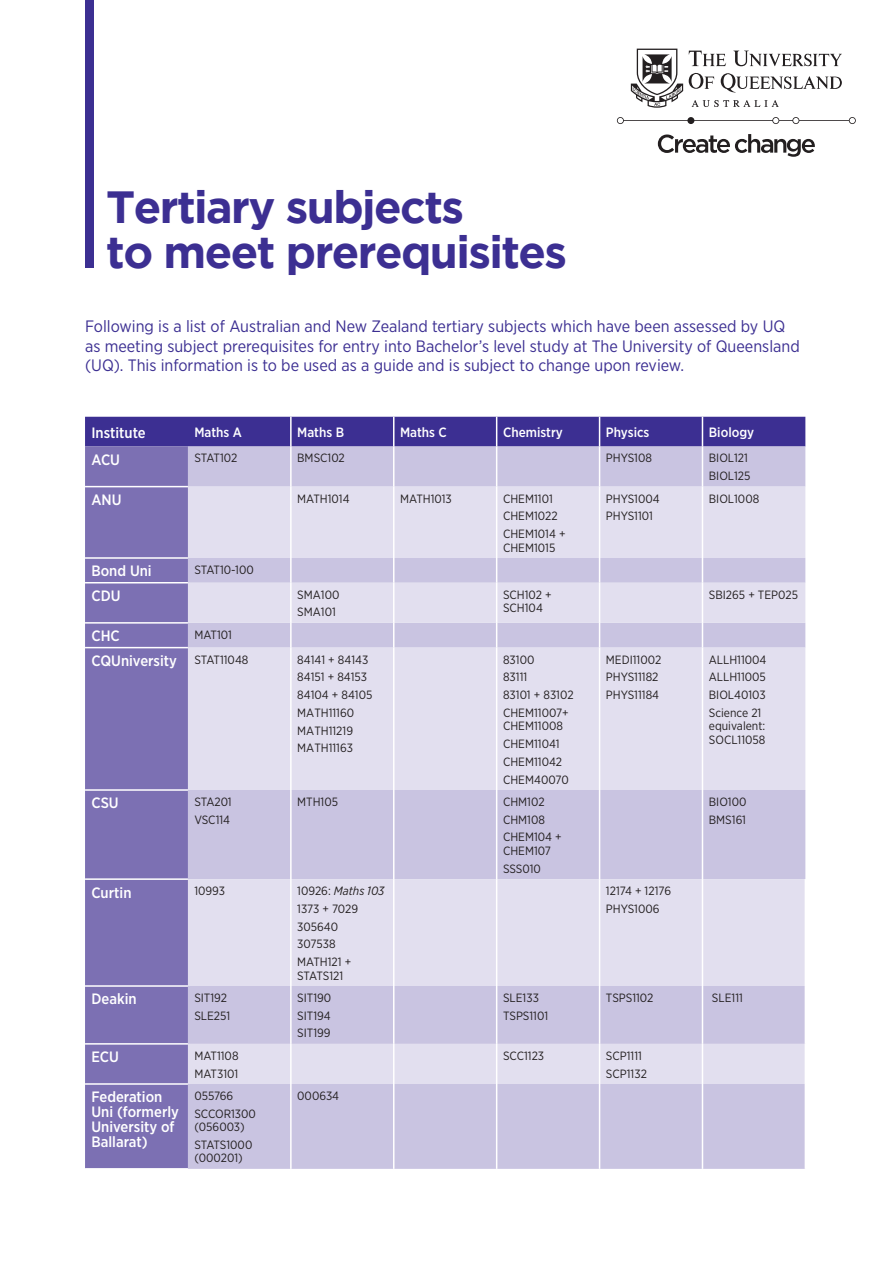
<style>
.page{position:relative;width:893px;height:1263px;background:#fff}
.page>*{position:absolute;margin:0;border:0;box-sizing:border-box;transform-origin:0 0}
.t1{font:700 45px/45px "Gotham";letter-spacing:-.035em;color:#3c2f92}
.t2{font:16.5px/19.5px "Gotham Narrow";color:#3c2f92}
.t3{font:500 15px/15px "Gotham Narrow";color:#fff}
.t4{font:500 13.5px "Gotham Narrow";color:#fff}
.t5{font:12px/17.7px "Gotham Narrow";color:#231f20}
.s1{font-style:italic}
</style>
<div class="page">
<svg style="left:658px;top:134px;width:157px;height:23px"></svg>
<svg style="left:617px;top:117px;width:239px;height:7px"></svg>
<svg style="left:631px;top:49px;width:52px;height:59px"></svg>
<svg style="left:692px;top:100px;width:87px;height:7px"></svg>
<svg style="left:689px;top:51px;width:37px;height:15px"></svg>
<svg style="left:734px;top:51px;width:108px;height:15px"></svg>
<svg style="left:689px;top:73px;width:25px;height:16px"></svg>
<svg style="left:721px;top:73px;width:121px;height:19px"></svg>
<div style="left:85px;top:0;width:9px;height:268px;background:#3c2f92"></div>
<div style="left:85px;top:446px;width:103px;height:722px;background:#7c70b3"></div>
<div style="left:188px;top:446px;width:617px;height:723px;background:#c9c4e1"></div>
<svg style="left:188px;top:487px;width:617px;height:597px;background:#d9d6ea"></svg>
<hr style="left:85px;top:486px;width:103px;height:1px;background:#fff">
<hr style="left:85px;top:557px;width:103px;height:2px;background:#fff">
<hr style="left:85px;top:582px;width:103px;height:1px;background:#fff">
<hr style="left:85px;top:622px;width:103px;height:2px;background:#fff">
<hr style="left:85px;top:647px;width:103px;height:1px;background:#fff">
<hr style="left:85px;top:789px;width:103px;height:2px;background:#fff">
<hr style="left:85px;top:878px;width:103px;height:2px;background:#fff">
<hr style="left:85px;top:985px;width:103px;height:2px;background:#fff">
<hr style="left:85px;top:1043px;width:103px;height:1px;background:#fff">
<hr style="left:85px;top:1083px;width:103px;height:2px;background:#fff">
<div style="left:85px;top:417px;width:720px;height:29px;background:#3c2f92"></div>
<hr style="left:290px;top:446px;width:2px;height:41px;background:#fff">
<hr style="left:393px;top:446px;width:1px;height:41px;background:#fff">
<hr style="left:496px;top:446px;width:1px;height:41px;background:#fff">
<hr style="left:599px;top:446px;width:1px;height:41px;background:#fff">
<hr style="left:702px;top:446px;width:1px;height:41px;background:#fff">
<hr style="left:290px;top:487px;width:2px;height:71px;background:#fff">
<hr style="left:393px;top:487px;width:1px;height:71px;background:#fff">
<hr style="left:496px;top:487px;width:1px;height:71px;background:#fff">
<hr style="left:599px;top:487px;width:1px;height:71px;background:#fff">
<hr style="left:702px;top:487px;width:1px;height:71px;background:#fff">
<hr style="left:290px;top:558px;width:2px;height:25px;background:#fff">
<svg style="left:393px;top:558px;width:1px;height:25px"></svg>
<svg style="left:496px;top:558px;width:1px;height:25px"></svg>
<svg style="left:599px;top:558px;width:1px;height:25px"></svg>
<svg style="left:702px;top:558px;width:1px;height:25px"></svg>
<hr style="left:290px;top:583px;width:2px;height:40px;background:#fff">
<hr style="left:393px;top:583px;width:1px;height:40px;background:#fff">
<hr style="left:496px;top:583px;width:1px;height:40px;background:#fff">
<hr style="left:599px;top:583px;width:1px;height:40px;background:#fff">
<hr style="left:702px;top:583px;width:1px;height:40px;background:#fff">
<hr style="left:290px;top:623px;width:2px;height:25px;background:#fff">
<svg style="left:393px;top:623px;width:1px;height:25px"></svg>
<svg style="left:496px;top:623px;width:1px;height:25px"></svg>
<svg style="left:599px;top:623px;width:1px;height:25px"></svg>
<svg style="left:702px;top:623px;width:1px;height:25px"></svg>
<hr style="left:290px;top:648px;width:2px;height:142px;background:#fff">
<hr style="left:393px;top:648px;width:1px;height:142px;background:#fff">
<hr style="left:496px;top:648px;width:1px;height:142px;background:#fff">
<hr style="left:599px;top:648px;width:1px;height:142px;background:#fff">
<hr style="left:702px;top:648px;width:1px;height:142px;background:#fff">
<hr style="left:290px;top:790px;width:2px;height:89px;background:#fff">
<hr style="left:393px;top:790px;width:1px;height:89px;background:#fff">
<hr style="left:496px;top:790px;width:1px;height:89px;background:#fff">
<hr style="left:599px;top:790px;width:1px;height:89px;background:#fff">
<hr style="left:702px;top:790px;width:1px;height:89px;background:#fff">
<hr style="left:290px;top:879px;width:2px;height:107px;background:#fff">
<hr style="left:393px;top:879px;width:1px;height:107px;background:#fff">
<hr style="left:496px;top:879px;width:1px;height:107px;background:#fff">
<hr style="left:599px;top:879px;width:1px;height:107px;background:#fff">
<hr style="left:702px;top:879px;width:1px;height:107px;background:#fff">
<hr style="left:290px;top:986px;width:2px;height:58px;background:#fff">
<hr style="left:393px;top:986px;width:1px;height:58px;background:#fff">
<hr style="left:496px;top:986px;width:1px;height:58px;background:#fff">
<hr style="left:599px;top:986px;width:1px;height:58px;background:#fff">
<hr style="left:702px;top:986px;width:1px;height:58px;background:#fff">
<hr style="left:290px;top:1044px;width:2px;height:40px;background:#fff">
<hr style="left:393px;top:1044px;width:1px;height:40px;background:#fff">
<hr style="left:496px;top:1044px;width:1px;height:40px;background:#fff">
<hr style="left:599px;top:1044px;width:1px;height:40px;background:#fff">
<hr style="left:702px;top:1044px;width:1px;height:40px;background:#fff">
<hr style="left:290px;top:1084px;width:2px;height:85px;background:#fff">
<hr style="left:393px;top:1084px;width:1px;height:85px;background:#fff">
<hr style="left:496px;top:1084px;width:1px;height:85px;background:#fff">
<hr style="left:599px;top:1084px;width:1px;height:85px;background:#fff">
<hr style="left:702px;top:1084px;width:1px;height:85px;background:#fff">
<h1 class="t1" style="left:106px;top:183px;width:462px">Tertiary subjects<br>to meet prerequisites</h1>
<p class="t2" style="left:85px;top:316px;width:716px">Following is a list of Australian and New Zealand tertiary subjects which have been assessed by UQ as meeting subject prerequisites for entry into Bachelor’s level study at The University of Queensland (UQ). This information is to be used as a guide and is subject to change upon review.</p>
<p class="t3" style="left:91px;top:425px;width:56px">Institute</p>
<p class="t4" style="left:194px;top:424px;width:49px">Maths A</p>
<p class="t4" style="left:297px;top:424px;width:48px">Maths B</p>
<p class="t4" style="left:400px;top:424px;width:48px">Maths C</p>
<p class="t4" style="left:503px;top:424px;width:61px">Chemistry</p>
<p class="t4" style="left:606px;top:424px;width:45px">Physics</p>
<p class="t4" style="left:709px;top:424px;width:47px">Biology</p>
<p class="t3" style="left:91px;top:452px;width:30px">ACU</p>
<p class="t5" style="left:194px;top:449px;width:45px">STAT102</p>
<p class="t5" style="left:297px;top:449px;width:49px">BMSC102</p>
<p class="t5" style="left:606px;top:449px;width:48px">PHYS108</p>
<p class="t5" style="left:709px;top:449px;width:43px">BIOL121<br>BIOL125</p>
<p class="t3" style="left:91px;top:492px;width:32px">ANU</p>
<p class="t5" style="left:297px;top:489px;width:54px">MATH1014</p>
<p class="t5" style="left:400px;top:489px;width:53px">MATH1013</p>
<p class="t5" style="left:503px;top:489px;width:64px">CHEM1101<br>CHEM1022<br>CHEM1014 +</p>
<p class="t5" style="left:503px;top:538px;width:54px">CHEM1015</p>
<p class="t5" style="left:606px;top:489px;width:55px">PHYS1004<br>PHYS1101</p>
<p class="t5" style="left:709px;top:489px;width:52px">BIOL1008</p>
<p class="t3" style="left:91px;top:563px;width:62px">Bond Uni</p>
<p class="t5" style="left:194px;top:561px;width:61px">STAT10-100</p>
<p class="t3" style="left:91px;top:588px;width:31px">CDU</p>
<p class="t5" style="left:297px;top:585px;width:44px">SMA100<br>SMA101</p>
<p class="t5" style="left:503px;top:587px;width:50px;line-height:13.5px">SCH102 +<br>SCH104</p>
<p class="t5" style="left:709px;top:585px;width:91px">SBI265 + TEP025</p>
<p class="t3" style="left:91px;top:628px;width:30px">CHC</p>
<p class="t5" style="left:194px;top:625px;width:39px">MAT101</p>
<p class="t3" style="left:91px;top:653px;width:159px">CQUniversity <sup>STAT11048</sup></p>
<p class="t5" style="left:297px;top:650px;width:77px">84141 + 84143<br>84151 + 84153<br>84104 + 84105<br>MATH11160<br>MATH11219<br>MATH11163</p>
<p class="t5" style="left:503px;top:650px;width:72px">83100<br>83111<br>83101 + 83102<br>CHEM11007+</p>
<p class="t5" style="left:606px;top:650px;width:57px">MEDI11002<br>PHYS11182<br>PHYS11184</p>
<p class="t5" style="left:709px;top:650px;width:59px;text-align:justify">ALLH11004<br>ALLH11005<br>BIOL40103<br>Science 21</p>
<p class="t5" style="left:709px;top:719px;width:58px;line-height:13.5px">equivalent:<br>SOCL11058</p>
<p class="t5" style="left:503px;top:717px;width:67px">CHEM11008<br>CHEM11041<br>CHEM11042<br>CHEM40070</p>
<p class="t3" style="left:91px;top:795px;width:29px">CSU</p>
<p class="t5" style="left:194px;top:793px;width:39px">STA201<br>VSC114</p>
<p class="t5" style="left:297px;top:793px;width:42px">MTH105</p>
<p class="t5" style="left:503px;top:793px;width:60px">CHM102<br>CHM108<br>CHEM104 +</p>
<p class="t5" style="left:503px;top:842px;width:50px">CHEM107<br>SSS010</p>
<p class="t3" style="left:91px;top:884px;width:42px">Curtin</p>
<p class="t5" style="left:194px;top:882px;width:32px">10993</p>
<p class="t5" style="left:297px;top:882px;width:89px">10926: <span class="s1">Maths 103<br></span>1373 + 7029<br>305640<br>307538<br>MATH121 +</p>
<p class="t5" style="left:297px;top:966px;width:47px">STATS121</p>
<p class="t5" style="left:606px;top:882px;width:67px">12174 + 12176<br>PHYS1006</p>
<p class="t5" style="left:709px;top:793px;width:39px">BIO100<br>BMS161</p>
<p class="t3" style="left:91px;top:991px;width:47px">Deakin</p>
<p class="t5" style="left:194px;top:989px;width:37px">SIT192<br>SLE251</p>
<p class="t5" style="left:297px;top:989px;width:36px;text-align:justify">SIT190<br>SIT194<br>SIT199</p>
<p class="t5" style="left:503px;top:989px;width:47px">SLE133<br>TSPS1101</p>
<p class="t5" style="left:606px;top:989px;width:49px">TSPS1102</p>
<p class="t5" style="left:712px;top:989px;width:32px">SLE111</p>
<p class="t3" style="left:91px;top:1049px;width:29px">ECU</p>
<p class="t5" style="left:194px;top:1046px;width:46px">MAT1108<br>MAT3101</p>
<p class="t5" style="left:503px;top:1046px;width:43px">SCC1123</p>
<p class="t5" style="left:606px;top:1046px;width:42px">SCP1111<br>SCP1132</p>
<p class="t3" style="left:91px;top:1089px;width:89px">Federation<br>Uni (formerly<br>University of<br>Ballarat)</p>
<p class="t5" style="left:194px;top:1087px;width:63px">055766<br>SCCOR1300</p>
<p class="t5" style="left:297px;top:1087px;width:43px">000634</p>
<p class="t5" style="left:194px;top:1118px;width:60px">(056003)<br>STATS1000</p>
<p class="t5" style="left:194px;top:1149px;width:50px">(000201)</p>
</div>
